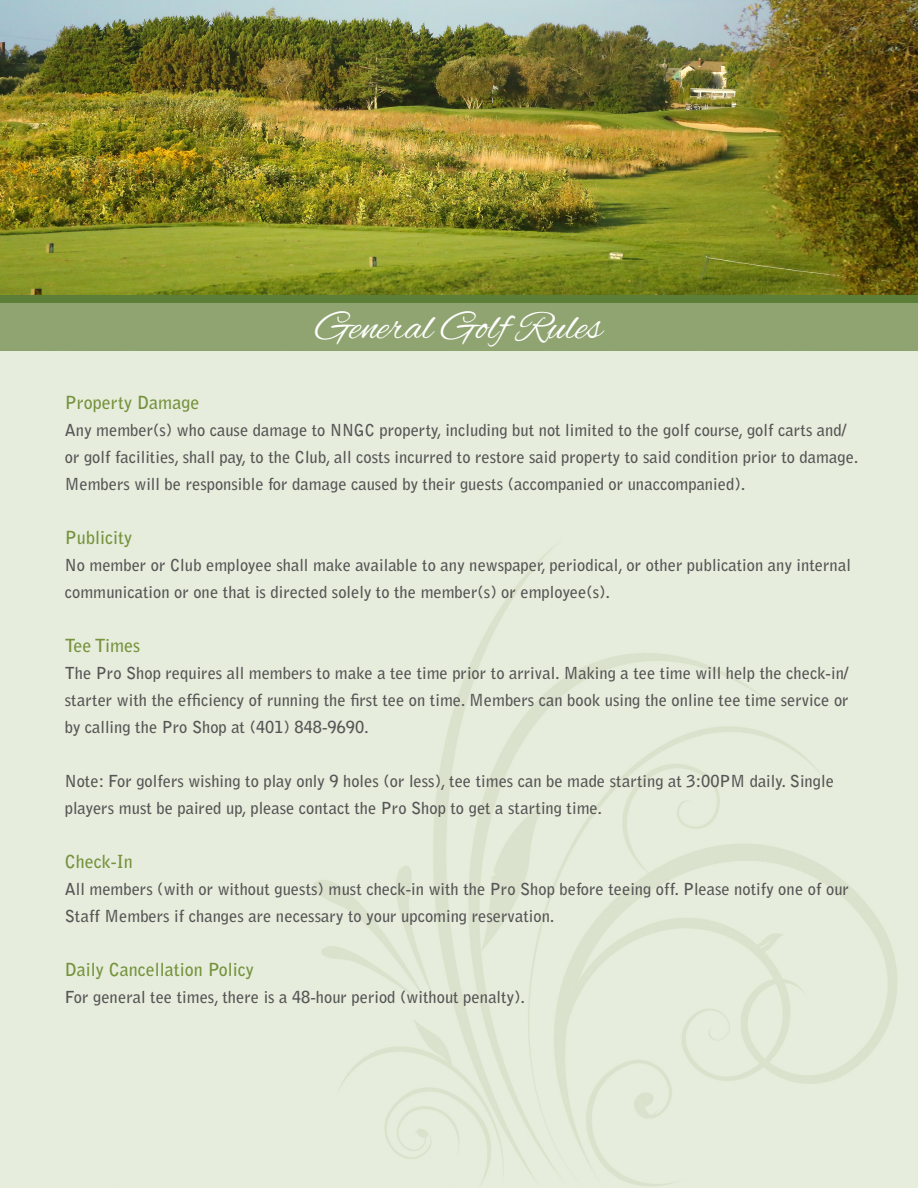
<style>
.page{position:relative;width:918px;height:1188px;background:#fff}
.page>*{position:absolute;margin:0;border:0;box-sizing:border-box;transform-origin:0 0}
.t1{font:42px "Alex Brush";color:#fff}
.t2{font:700 18px "Bell Gothic Std";color:#76923c}
.t3{font:700 16.5px/27px "Bell Gothic Std";color:#555655}
</style>
<div class="page">
<img style="left:0;top:303px;width:918px;height:885px">
<img style="left:0;top:0;width:918px;height:296px">
<div style="left:0;top:296px;width:918px;height:7px;background:#5d7e39"></div>
<p class="t1" style="left:316px;top:303px;width:288px">General Golf Rules</p>
<p class="t2" style="left:65px;top:391px;width:136px">Property Damage</p>
<p class="t3" style="left:65px;top:416px;width:795px">Any member(s) who cause damage to NNGC property, including but not limited to the golf course, golf carts and/ or golf facilities, shall pay, to the Club, all costs incurred to restore said property to said condition prior to damage.<br>Members will be responsible for damage caused by their guests (accompanied or unaccompanied).</p>
<p class="t2" style="left:65px;top:526px;width:69px">Publicity</p>
<p class="t3" style="left:65px;top:551px;width:788px">No member or Club employee shall make available to any newspaper, periodical, or other publication any internal communication or one that is directed solely to the member(s) or employee(s).</p>
<p class="t2" style="left:65px;top:634px;width:77px">Tee Times</p>
<p class="t3" style="left:65px;top:659px;width:785px;text-align:justify">The Pro Shop requires all members to make a tee time prior to arrival. Making a tee time will help the check-in/ starter with the efficiency of running the first tee on time. Members can book using the online tee time service or by calling the Pro Shop at (401) 848-9690.</p>
<p class="t3" style="left:65px;top:767px;width:771px">Note: For golfers wishing to play only 9 holes (or less), tee times can be made starting at 3:00PM daily. Single players must be paired up, please contact the Pro Shop to get a starting time.</p>
<p class="t2" style="left:65px;top:850px;width:69px">Check-In</p>
<p class="t3" style="left:65px;top:875px;width:786px">All members (with or without guests) must check-in with the Pro Shop before teeing off. Please notify one of our<br>Staff Members if changes are necessary to your upcoming reservation.</p>
<p class="t2" style="left:65px;top:958px;width:191px">Daily Cancellation Policy</p>
<p class="t3" style="left:65px;top:983px;width:462px">For general tee times, there is a 48-hour period (without penalty).</p>
</div>
